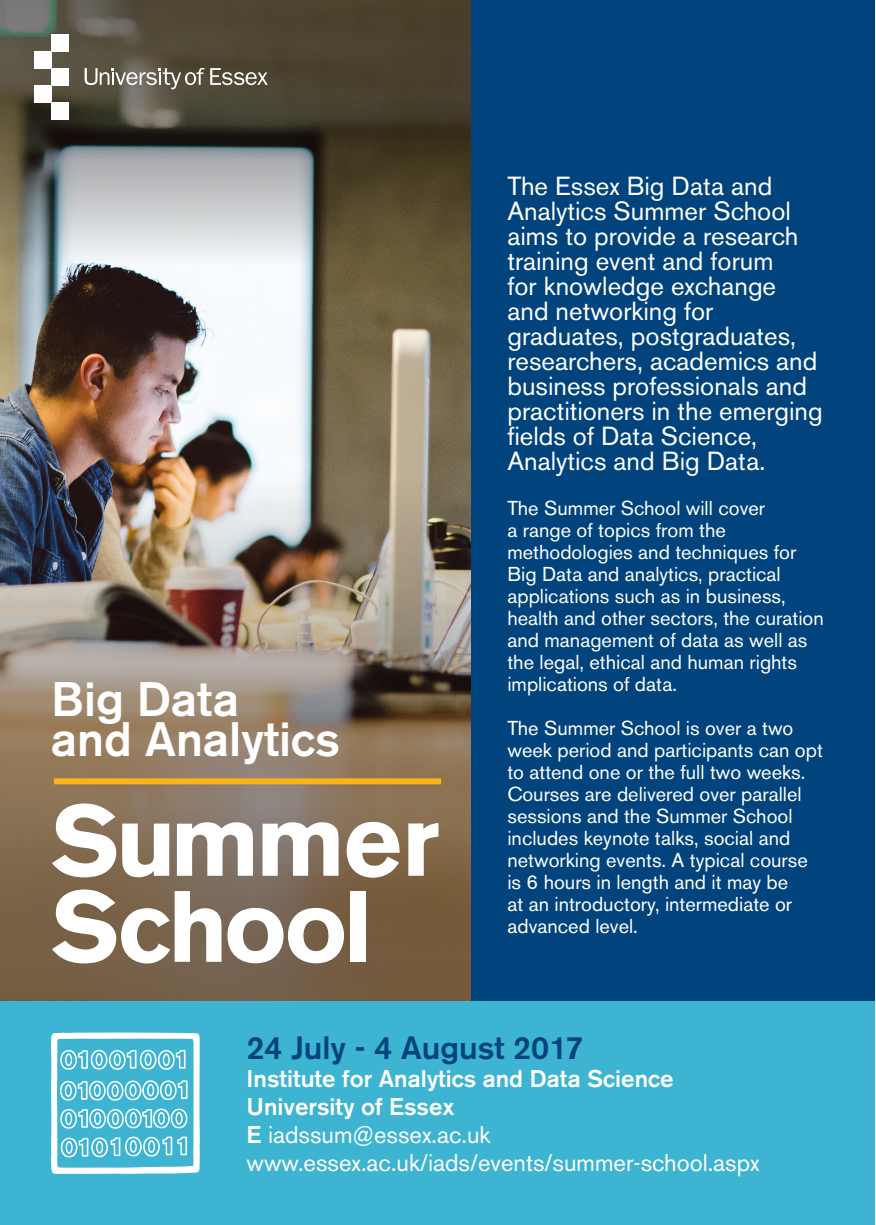
<style>
.page{position:relative;width:876px;height:1225px;background:#fff}
.page>*{position:absolute;margin:0;border:0;box-sizing:border-box;transform-origin:0 0}
.t1{font:700 100px/86px "Akzidenz Grotesk BE";letter-spacing:-.03em;color:#fff}
.t2{font:500 48px/40px "Akzidenz Grotesk BE";color:#fff}
.t3{font:500 32px "Akzidenz Grotesk BE";color:#01437c}
.t4{font:26px/25px "Akzidenz Grotesk BE";color:#fff}
.t5{font:24px/28px "Akzidenz Grotesk BE";color:#fff}
.t6{font:20px/22px "Akzidenz Grotesk BE";color:#fff}
.s1{font-weight:500}
</style>
<div class="page">
<div style="left:0;top:1px;width:874px;height:1224px;background:#01437c"></div>
<svg style="left:0;top:1px;width:471px;height:333px;background:#716d61"></svg>
<img style="left:0;top:334px;width:471px;height:667px">
<div style="left:0;top:1001px;width:874px;height:224px;background:#3db4d1"></div>
<svg style="left:51px;top:1032px;width:149px;height:142px"></svg>
<div style="left:51px;top:34px;width:17px;height:17px;background:#fff"></div>
<div style="left:34px;top:51px;width:17px;height:17px;background:#fff"></div>
<div style="left:51px;top:68px;width:17px;height:17px;background:#fff"></div>
<div style="left:34px;top:85px;width:17px;height:17px;background:#fff"></div>
<div style="left:51px;top:102px;width:17px;height:17px;background:#fff"></div>
<svg style="left:85px;top:68px;width:183px;height:21px;background:#7f7a6e"></svg>
<div style="left:54px;top:778px;width:387px;height:6px;background:#fbb316"></div>
<h2 class="t2" style="left:51px;top:678px;width:291px">Big Data<br>and Analytics</h2>
<h1 class="t1" style="left:51px;top:799px;width:390px">Summer<br>School</h1>
<p class="t4" style="left:507px;top:173px;width:317px">The Essex Big Data and<br>Analytics Summer School aims to provide a research training event and forum<br>for knowledge exchange and networking for graduates, postgraduates, researchers, academics and business professionals and practitioners in the emerging fields of Data Science,<br>Analytics and Big Data.</p>
<p class="t6" style="left:507px;top:497px;width:318px">The Summer School will cover<br>a range of topics from the methodologies and techniques for<br>Big Data and analytics, practical applications such as in business, health and other sectors, the curation and management of data as well as the legal, ethical and human rights implications of data.</p>
<p class="t6" style="left:507px;top:717px;width:317px">The Summer School is over a two week period and participants can opt to attend one or the full two weeks.<br>Courses are delivered over parallel sessions and the Summer School includes keynote talks, social and networking events. A typical course is 6 hours in length and it may be<br>at an introductory, intermediate or advanced level.</p>
<h3 class="t3" style="left:247px;top:1028px;width:338px">24 July - 4 August 2017</h3>
<p class="t5" style="left:247px;top:1064px;width:515px"><span class="s1">Institute for Analytics and Data Science University of Essex<br>E</span> iadssum@essex.ac.uk www.essex.ac.uk/iads/events/summer-school.aspx</p>
</div>
